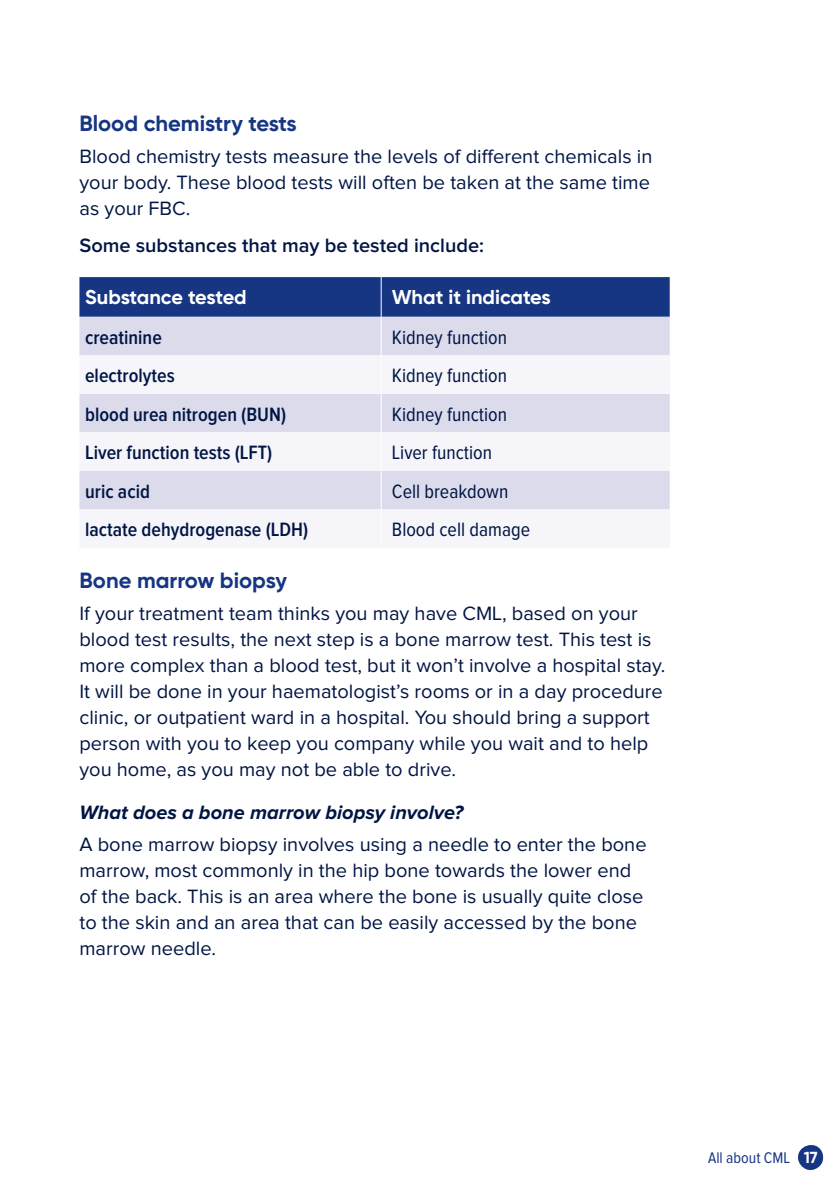
<style>
.page{position:relative;width:840px;height:1191px;background:#fff}
.page>*{position:absolute;margin:0;border:0;box-sizing:border-box;transform-origin:0 0}
.t1{font:700 22px "Gilroy";color:#163683}
.t2{font:20px/26px "Proxima Nova";color:#001544}
.t3{font:600 20px "Proxima Nova Cond";color:#001544}
.t4{font:20px "Proxima Nova Cond";color:#001544}
.t5{font:600 20px "Proxima Nova";color:#001544}
.t6{font:italic 700 20px "Proxima Nova";color:#001544}
.t7{font:700 20px "Gilroy";letter-spacing:-.005em;color:#fff}
.t8{font:16px "Proxima Nova Cond";color:#163683}
.s1{font-family:"Gilroy";font-weight:700;color:#fff}
</style>
<div class="page">
<svg style="left:798px;top:1145px;width:25px;height:25px"></svg>
<div style="left:79px;top:277px;width:590px;height:40px;background:#163683"></div>
<div style="left:79px;top:317px;width:590px;height:38px;background:#dbdbeb"></div>
<svg style="left:79px;top:355px;width:590px;height:154px;fill:#f4f4f9"></svg>
<hr style="left:380px;top:277px;width:1px;height:40px;background:#fff">
<hr style="left:380px;top:317px;width:1px;height:38px;background:#fff">
<hr style="left:380px;top:355px;width:1px;height:39px;background:#fff">
<hr style="left:380px;top:394px;width:1px;height:38px;background:#fff">
<hr style="left:380px;top:432px;width:1px;height:39px;background:#fff">
<hr style="left:380px;top:471px;width:1px;height:38px;background:#fff">
<p class="t1" style="left:79px;top:110px;width:219px">Blood chemistry tests</p>
<p class="t2" style="left:79px;top:144px;width:574px">Blood chemistry tests measure the levels of different chemicals in your body. These blood tests will often be taken at the same time as your FBC.</p>
<p class="t5" style="left:79px;top:236px;width:405px">Some substances that may be tested include:</p>
<p class="t7" style="left:85px;top:285px;width:163px">Substance tested</p>
<p class="t7" style="left:392px;top:285px;width:160px">What it indicates</p>
<p class="t3" style="left:85px;top:328px;width:78px">creatinine</p>
<p class="t4" style="left:392px;top:328px;width:117px">Kidney function</p>
<p class="t3" style="left:85px;top:367px;width:91px">electrolytes</p>
<p class="t4" style="left:392px;top:367px;width:117px">Kidney function</p>
<p class="t3" style="left:85px;top:405px;width:202px">blood urea nitrogen (BUN)</p>
<p class="t4" style="left:392px;top:405px;width:117px">Kidney function</p>
<p class="t3" style="left:85px;top:443px;width:188px">Liver function tests (LFT)</p>
<p class="t4" style="left:392px;top:443px;width:102px">Liver function</p>
<p class="t3" style="left:85px;top:482px;width:66px">uric acid</p>
<p class="t4" style="left:392px;top:482px;width:118px">Cell breakdown</p>
<p class="t3" style="left:85px;top:520px;width:224px">lactate dehydrogenase (LDH)</p>
<p class="t4" style="left:392px;top:520px;width:139px">Blood cell damage</p>
<p class="t1" style="left:79px;top:567px;width:209px">Bone marrow biopsy</p>
<p class="t2" style="left:79px;top:601px;width:587px">If your treatment team thinks you may have CML, based on your blood test results, the next step is a bone marrow test. This test is more complex than a blood test, but it won’t involve a hospital stay.<br>It will be done in your haematologist’s rooms or in a day procedure clinic, or outpatient ward in a hospital. You should bring a support person with you to keep you company while you wait and to help you home, as you may not be able to drive.</p>
<p class="t6" style="left:79px;top:803px;width:385px">What does a bone marrow biopsy involve?</p>
<p class="t2" style="left:79px;top:832px;width:568px">A bone marrow biopsy involves using a needle to enter the bone marrow, most commonly in the hip bone towards the lower end of the back. This is an area where the bone is usually quite close to the skin and an area that can be easily accessed by the bone marrow needle.</p>
<p class="t8" style="left:707px;top:1150px;width:111px">All about CML <span class="s1">17</span></p>
</div>
